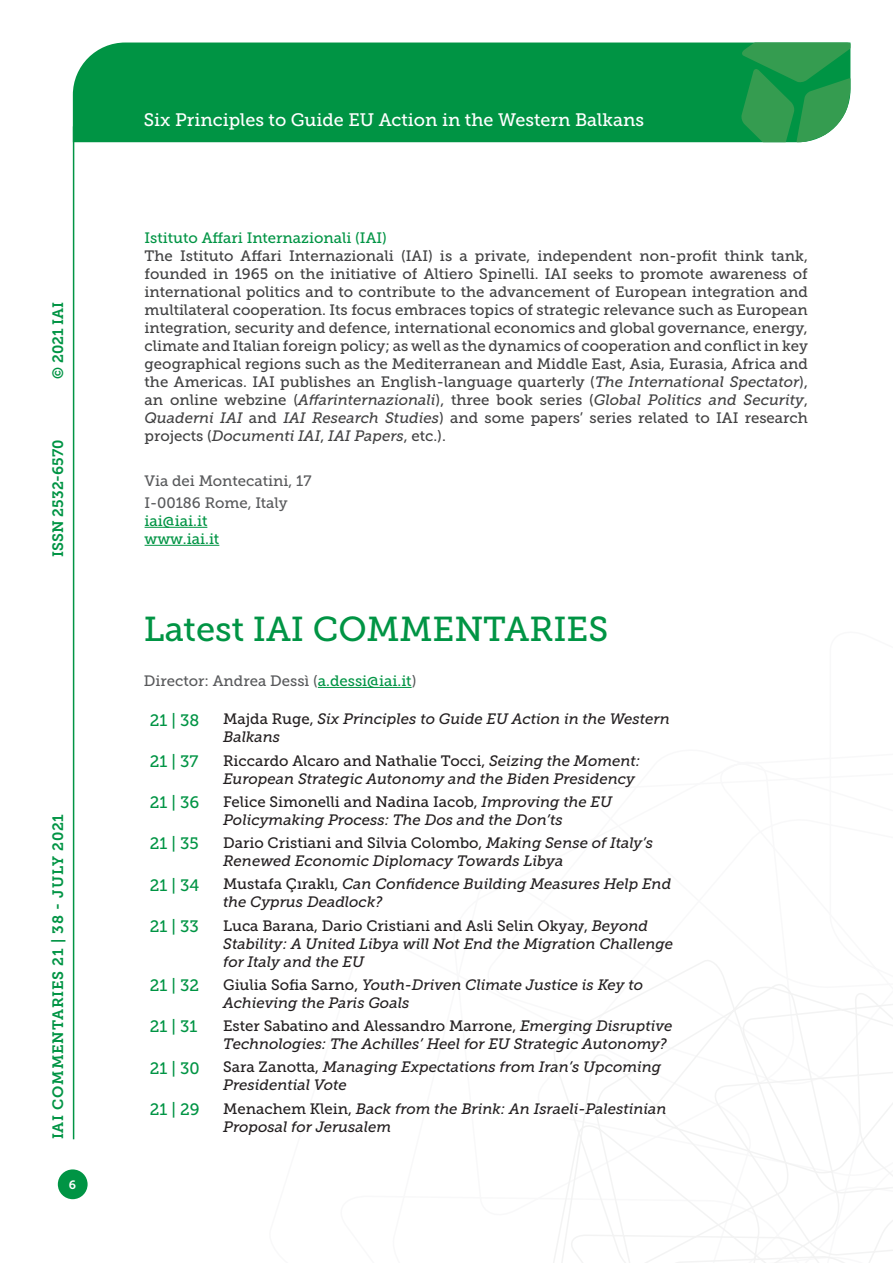
<style>
.page{position:relative;width:893px;height:1263px;background:#fff}
.page>*{position:absolute;margin:0;border:0;box-sizing:border-box;transform-origin:0 0}
.t1{font:34.5px "Museo Slab 500";color:#009444}
.t2{font:18px "Museo Slab 500";color:#fff}
.t3{font:16.5px "Museo Slab 500";color:#009444}
.Elenco_paper{font:italic 15px/18px "Museo Slab 500";color:#231f20}
.t4{font:15px/18px "Museo Slab 500";color:#414142;text-align:justify}
.t5{font:15px "Museo Slab 500";color:#58595b}
.t6{font:15px "Museo Slab 500";color:#009444}
.t7{font:15px "Museo Slab 700";letter-spacing:.05em;color:#009444}
.t8{font:15px "Museo Slab 700";color:#009444}
.t9{font:12px "Museo Slab 700";color:#fff}
.s1{font-style:italic}
.s2{color:#009444}
.s3{font-style:normal}
</style>
<div class="page">
<svg style="left:553px;top:960px;width:340px;height:303px"></svg>
<div style="left:73px;top:43px;width:668px;height:99px;background:#009444"></div>
<svg style="left:741px;top:43px;width:109px;height:99px;background:#319e55"></svg>
<div style="left:58px;top:1169px;width:30px;height:30px;background:#009444;border-radius:50%"></div>
<hr style="left:73px;top:126px;width:1px;height:1013px;background:#009444">
<hr style="left:318px;top:687px;width:94px;height:1px;background:#009444">
<hr style="left:145px;top:527px;width:62px;height:1px;background:#009444">
<hr style="left:145px;top:545px;width:74px;height:1px;background:#009444">
<p class="t7" style="left:50px;top:379px;width:79px;rotate:-90deg">© 2021 IAI</p>
<p class="t8" style="left:50px;top:557px;width:119px;rotate:-90deg">ISSN 2532-6570</p>
<p class="t7" style="left:50px;top:1139px;width:327px;rotate:-90deg">IAI COMMENTARIES 21 | 38 - JULY 2021</p>
<p class="t9" style="left:69px;top:1178px;width:9px">6</p>
<p class="t2" style="left:144px;top:110px;width:502px">Six Principles to Guide EU Action in the Western Balkans</p>
<p class="t6" style="left:145px;top:229px;width:244px">Istituto Affari Internazionali (IAI)</p>
<p class="t4" style="left:145px;top:247px;width:665px">The Istituto Affari Internazionali (IAI) is a private, independent non-profit think tank, founded in 1965 on the initiative of Altiero Spinelli. IAI seeks to promote awareness of international politics and to contribute to the advancement of European integration and multilateral cooperation. Its focus embraces topics of strategic relevance such as European integration, security and defence, international economics and global governance, energy, climate and Italian foreign policy; as well as the dynamics of cooperation and conflict in key geographical regions such as the Mediterranean and Middle East, Asia, Eurasia, Africa and the Americas. IAI publishes an English-language quarterly (<span class="s1">The International Spectator</span>), an online webzine (<span class="s1">Affarinternazionali</span>), three book series (<span class="s1">Global Politics and Security</span>, <span class="s1">Quaderni IAI</span> and <span class="s1">IAI Research Studies</span>) and some papers’ series related to IAI research projects (<span class="s1">Documenti IAI</span>, <span class="s1">IAI Papers</span>, etc.).</p>
<p class="t5" style="left:145px;top:472px;width:168px">Via dei Montecatini, 17</p>
<p class="t5" style="left:145px;top:494px;width:145px">I-00186 Rome, Italy</p>
<p class="t6" style="left:145px;top:512px;width:64px">iai@iai.it</p>
<p class="t6" style="left:145px;top:530px;width:76px">www.iai.it</p>
<p class="t1" style="left:144px;top:610px;width:466px">Latest IAI COMMENTARIES</p>
<p class="t5" style="left:144px;top:672px;width:274px">Director: Andrea Dessì (<span class="s2">a.dessi@iai.it</span>)</p>
<p class="t3" style="left:150px;top:711px;width:51px">21 | 38</p>
<p class="Elenco_paper" style="left:223px;top:710px;width:448px"><span class="s3">Majda Ruge,</span> Six Principles to Guide EU Action in the Western<br>Balkans</p>
<p class="t3" style="left:150px;top:752px;width:50px">21 | 37</p>
<p class="Elenco_paper" style="left:223px;top:752px;width:419px"><span class="s3">Riccardo Alcaro and Nathalie Tocci,</span> Seizing the Moment:<br>European Strategic Autonomy and the Biden Presidency</p>
<p class="t3" style="left:150px;top:793px;width:51px">21 | 36</p>
<p class="Elenco_paper" style="left:223px;top:793px;width:390px"><span class="s3">Felice Simonelli and Nadina Iacob,</span> Improving the EU<br>Policymaking Process: The Dos and the Don’ts</p>
<p class="t3" style="left:150px;top:834px;width:51px">21 | 35</p>
<p class="Elenco_paper" style="left:223px;top:834px;width:431px"><span class="s3">Dario Cristiani and Silvia Colombo,</span> Making Sense of Italy’s<br>Renewed Economic Diplomacy Towards Libya</p>
<p class="t3" style="left:150px;top:876px;width:51px">21 | 34</p>
<p class="Elenco_paper" style="left:223px;top:875px;width:450px"><span class="s3">Mustafa Çıraklı,</span> Can Confidence Building Measures Help End the Cyprus Deadlock?</p>
<p class="t3" style="left:150px;top:917px;width:51px">21 | 33</p>
<p class="Elenco_paper" style="left:223px;top:917px;width:452px"><span class="s3">Luca Barana, Dario Cristiani and Asli Selin Okyay,</span> Beyond<br>Stability: A United Libya will Not End the Migration Challenge for Italy and the EU</p>
<p class="t3" style="left:150px;top:976px;width:51px">21 | 32</p>
<p class="Elenco_paper" style="left:223px;top:976px;width:422px"><span class="s3">Giulia Sofia Sarno,</span> Youth-Driven Climate Justice is Key to<br>Achieving the Paris Goals</p>
<p class="t3" style="left:150px;top:1017px;width:49px">21 | 31</p>
<p class="Elenco_paper" style="left:223px;top:1017px;width:451px"><span class="s3">Ester Sabatino and Alessandro Marrone,</span> Emerging Disruptive<br>Technologies: The Achilles’ Heel for EU Strategic Autonomy?</p>
<p class="t3" style="left:150px;top:1059px;width:51px">21 | 30</p>
<p class="Elenco_paper" style="left:223px;top:1058px;width:439px"><span class="s3">Sara Zanotta,</span> Managing Expectations from Iran’s Upcoming<br>Presidential Vote</p>
<p class="t3" style="left:150px;top:1100px;width:51px">21 | 29</p>
<p class="Elenco_paper" style="left:223px;top:1100px;width:445px"><span class="s3">Menachem Klein,</span> Back from the Brink: An Israeli-Palestinian<br>Proposal for Jerusalem</p>
</div>
